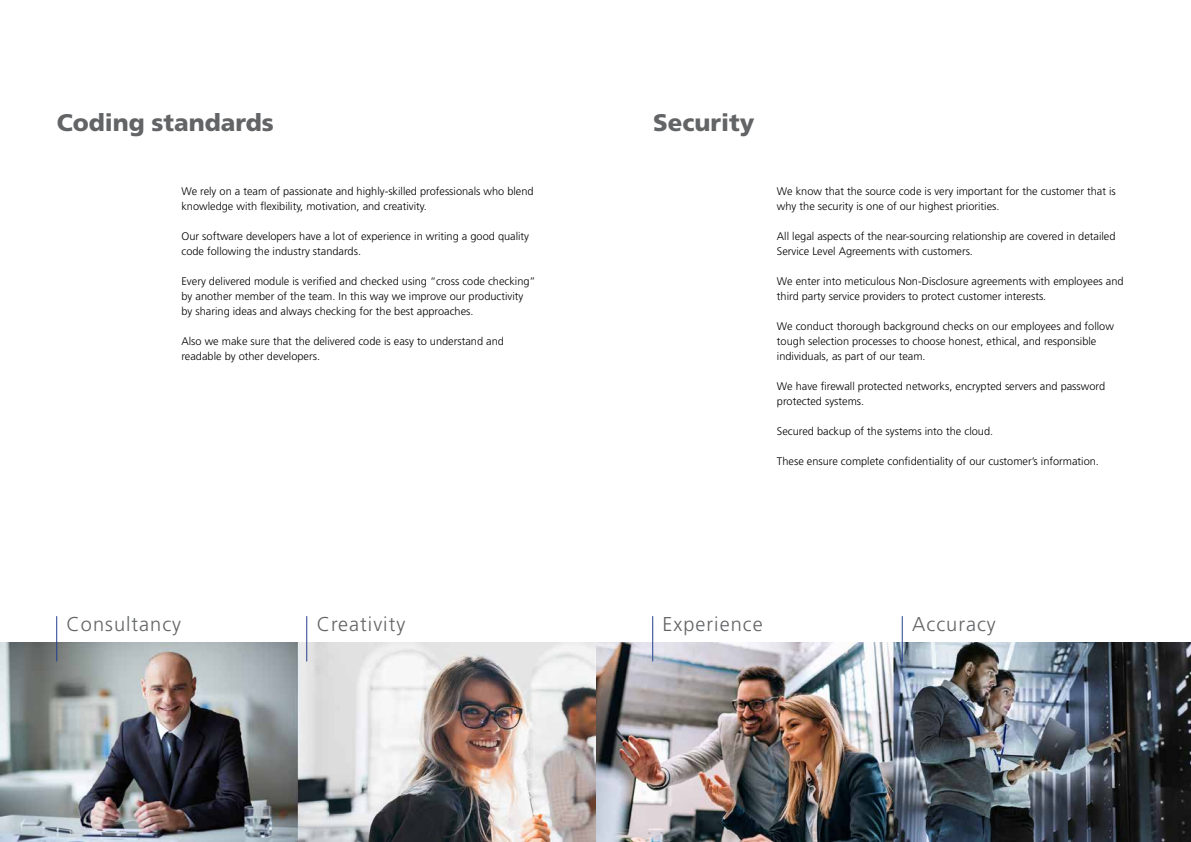
<style>
.page{position:relative;width:1191px;height:842px;background:#fff}
.page>*{position:absolute;margin:0;border:0;box-sizing:border-box;transform-origin:0 0}
.t1{font:24px "A Frutiger 75";color:#636466}
.t2{font:20px "A Frutiger 45";letter-spacing:.05em;color:#636466}
.t3{font:11px/15px "A Frutiger 45";color:#000}
</style>
<div class="page">
<img style="left:0;top:642px;width:1191px;height:200px">
<hr style="left:56px;top:616px;width:1px;height:45px;background:#25408f">
<hr style="left:652px;top:616px;width:1px;height:45px;background:#25408f">
<hr style="left:901px;top:616px;width:1px;height:45px;background:#25408f">
<hr style="left:306px;top:616px;width:1px;height:45px;background:#25408f">
<h1 class="t1" style="left:57px;top:108px;width:219px">Coding standards</h1>
<h1 class="t1" style="left:653px;top:108px;width:103px">Security</h1>
<p class="t3" style="left:181px;top:184px;width:354px">We rely on a team of passionate and highly-skilled professionals who blend knowledge with flexibility, motivation, and creativity.</p>
<p class="t3" style="left:181px;top:229px;width:349px">Our software developers have a lot of experience in writing a good quality code following the industry standards.</p>
<p class="t3" style="left:181px;top:274px;width:356px">Every delivered module is verified and checked using “cross code checking” by another member of the team. In this way we improve our productivity by sharing ideas and always checking for the best approaches.</p>
<p class="t3" style="left:181px;top:334px;width:324px">Also we make sure that the delivered code is easy to understand and readable by other developers.</p>
<p class="t3" style="left:777px;top:184px;width:340px">We know that the source code is very important for the customer that is why the security is one of our highest priorities.</p>
<p class="t3" style="left:777px;top:229px;width:340px">All legal aspects of the near-sourcing relationship are covered in detailed<br>Service Level Agreements with customers.</p>
<p class="t3" style="left:777px;top:274px;width:348px">We enter into meticulous Non-Disclosure agreements with employees and third party service providers to protect customer interests.</p>
<p class="t3" style="left:777px;top:319px;width:338px">We conduct thorough background checks on our employees and follow tough selection processes to choose honest, ethical, and responsible individuals, as part of our team.</p>
<p class="t3" style="left:777px;top:379px;width:330px">We have firewall protected networks, encrypted servers and password protected systems.</p>
<p class="t3" style="left:777px;top:424px;width:218px">Secured backup of the systems into the cloud.</p>
<p class="t3" style="left:777px;top:454px;width:323px">These ensure complete confidentiality of our customer’s information.</p>
<h2 class="t2" style="left:67px;top:613px;width:116px">Consultancy</h2>
<h2 class="t2" style="left:317px;top:613px;width:90px">Creativity</h2>
<h2 class="t2" style="left:662px;top:613px;width:102px">Experience</h2>
<h2 class="t2" style="left:912px;top:613px;width:85px">Accuracy</h2>
</div>
